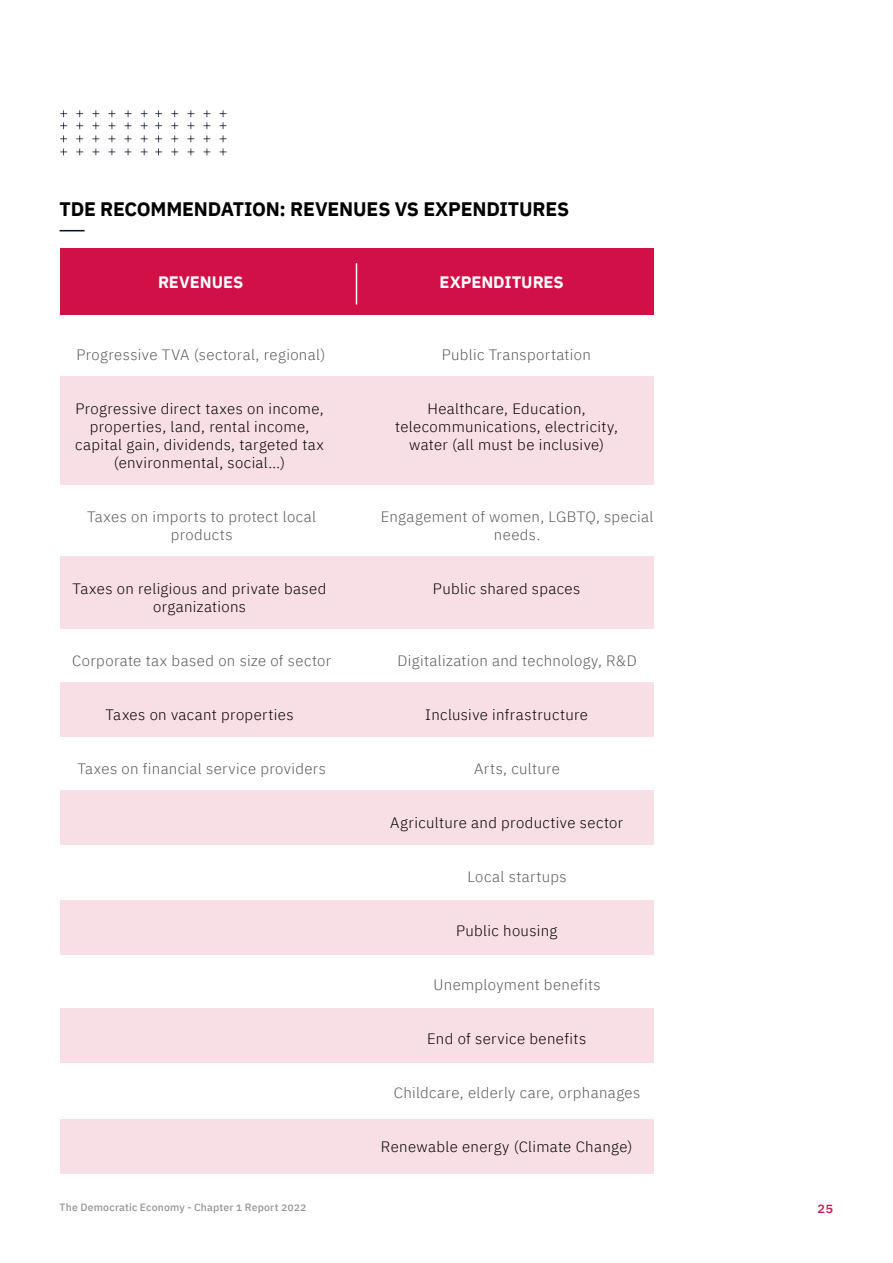
<style>
.page{position:relative;width:893px;height:1263px;background:#fff}
.page>*{position:absolute;margin:0;border:0;box-sizing:border-box;transform-origin:0 0}
.t1{font:700 19.5px "IBM Plex Sans Arabic";letter-spacing:-.01em;color:#000}
.t2{font:700 16.5px "IBM Plex Sans Arabic";letter-spacing:-.005em;color:#fff}
.t3{font:300 15px/18px "IBM Plex Sans Arabic";letter-spacing:.025em;color:#000101;text-align:center}
.t4{font:300 15px/18px "IBM Plex Sans Arabic";letter-spacing:.025em;color:#58595b;text-align:center}
.t5{font:500 13.5px "IBM Plex Sans Arabic";color:#d01047}
.t6{font:500 10.5px "IBM Plex Sans Arabic";letter-spacing:.015em;color:#939598}
</style>
<div class="page">
<svg style="left:60px;top:110px;width:7px;height:19px"></svg>
<svg style="left:76px;top:110px;width:7px;height:19px"></svg>
<svg style="left:92px;top:110px;width:7px;height:19px"></svg>
<svg style="left:60px;top:135px;width:7px;height:7px"></svg>
<svg style="left:76px;top:135px;width:7px;height:7px"></svg>
<svg style="left:92px;top:135px;width:7px;height:7px"></svg>
<svg style="left:60px;top:149px;width:7px;height:6px"></svg>
<svg style="left:76px;top:149px;width:7px;height:6px"></svg>
<svg style="left:92px;top:149px;width:7px;height:6px"></svg>
<svg style="left:109px;top:110px;width:6px;height:19px"></svg>
<svg style="left:125px;top:110px;width:6px;height:19px"></svg>
<svg style="left:141px;top:110px;width:7px;height:19px"></svg>
<svg style="left:109px;top:135px;width:6px;height:7px"></svg>
<svg style="left:125px;top:135px;width:6px;height:7px"></svg>
<svg style="left:141px;top:135px;width:7px;height:7px"></svg>
<svg style="left:109px;top:149px;width:6px;height:6px"></svg>
<svg style="left:125px;top:149px;width:6px;height:6px"></svg>
<svg style="left:141px;top:149px;width:7px;height:6px"></svg>
<svg style="left:155px;top:110px;width:7px;height:19px"></svg>
<svg style="left:171px;top:110px;width:7px;height:19px"></svg>
<svg style="left:187px;top:110px;width:7px;height:19px"></svg>
<svg style="left:155px;top:135px;width:7px;height:7px"></svg>
<svg style="left:171px;top:135px;width:7px;height:7px"></svg>
<svg style="left:187px;top:135px;width:7px;height:7px"></svg>
<svg style="left:155px;top:149px;width:7px;height:6px"></svg>
<svg style="left:171px;top:149px;width:7px;height:6px"></svg>
<svg style="left:187px;top:149px;width:7px;height:6px"></svg>
<svg style="left:203px;top:110px;width:7px;height:19px"></svg>
<svg style="left:220px;top:110px;width:6px;height:19px"></svg>
<svg style="left:203px;top:135px;width:7px;height:7px"></svg>
<svg style="left:220px;top:135px;width:6px;height:7px"></svg>
<svg style="left:203px;top:149px;width:7px;height:6px"></svg>
<svg style="left:220px;top:149px;width:6px;height:6px"></svg>
<svg style="left:60px;top:230px;width:25px;height:1px"></svg>
<div style="left:60px;top:249px;width:593px;height:66px;background:#d01047"></div>
<hr style="left:356px;top:263px;width:1px;height:42px;background:#fff">
<div style="left:60px;top:377px;width:594px;height:108px;background:#f8dee5"></div>
<div style="left:60px;top:557px;width:594px;height:72px;background:#f8dee5"></div>
<div style="left:60px;top:683px;width:594px;height:54px;background:#f8dee5"></div>
<div style="left:60px;top:791px;width:594px;height:54px;background:#f8dee5"></div>
<div style="left:60px;top:900px;width:594px;height:54px;background:#f8dee5"></div>
<div style="left:60px;top:1009px;width:594px;height:54px;background:#f8dee5"></div>
<div style="left:60px;top:1119px;width:594px;height:54px;background:#f8dee5"></div>
<h1 class="t1" style="left:60px;top:198px;width:511px">TDE RECOMMENDATION: REVENUES VS EXPENDITURES</h1>
<p class="t2" style="left:158px;top:273px;width:87px">REVENUES</p>
<p class="t2" style="left:440px;top:273px;width:126px">EXPENDITURES</p>
<p class="t4" style="left:76px;top:346px;width:250px">Progressive TVA (sectoral, regional)</p>
<p class="t4" style="left:442px;top:346px;width:151px">Public Transportation</p>
<p class="t3" style="left:75px;top:400px;width:250px">Progressive direct taxes on income, properties, land, rental income, capital gain, dividends, targeted tax (environmental, social…)</p>
<p class="t3" style="left:395px;top:400px;width:224px">Healthcare, Education, telecommunications, electricity, water (all must be inclusive)</p>
<p class="t4" style="left:87px;top:508px;width:231px">Taxes on imports to protect local products</p>
<p class="t4" style="left:381px;top:508px;width:274px">Engagement of women, LGBTQ, special needs.</p>
<p class="t3" style="left:73px;top:580px;width:255px">Taxes on religious and private based organizations</p>
<p class="t3" style="left:433px;top:580px;width:149px">Public shared spaces</p>
<p class="t4" style="left:72px;top:652px;width:261px">Corporate tax based on size of sector</p>
<p class="t4" style="left:397px;top:652px;width:241px">Digitalization and technology, R&amp;D</p>
<p class="t3" style="left:106px;top:706px;width:189px">Taxes on vacant properties</p>
<p class="t3" style="left:425px;top:706px;width:164px">Inclusive infrastructure</p>
<p class="t4" style="left:77px;top:760px;width:250px">Taxes on financial service providers</p>
<p class="t4" style="left:474px;top:760px;width:87px">Arts, culture</p>
<p class="t3" style="left:390px;top:814px;width:235px">Agriculture and productive sector</p>
<p class="t4" style="left:468px;top:868px;width:101px">Local startups</p>
<p class="t3" style="left:456px;top:922px;width:103px">Public housing</p>
<p class="t4" style="left:433px;top:976px;width:169px">Unemployment benefits</p>
<p class="t3" style="left:427px;top:1030px;width:160px">End of service benefits</p>
<p class="t4" style="left:394px;top:1084px;width:248px">Childcare, elderly care, orphanages</p>
<p class="t3" style="left:381px;top:1138px;width:253px">Renewable energy (Climate Change)</p>
<p class="t6" style="left:60px;top:1201px;width:249px">The Democratic Economy - Chapter 1 Report 2022</p>
<p class="t5" style="left:817px;top:1201px;width:18px">25</p>
</div>
